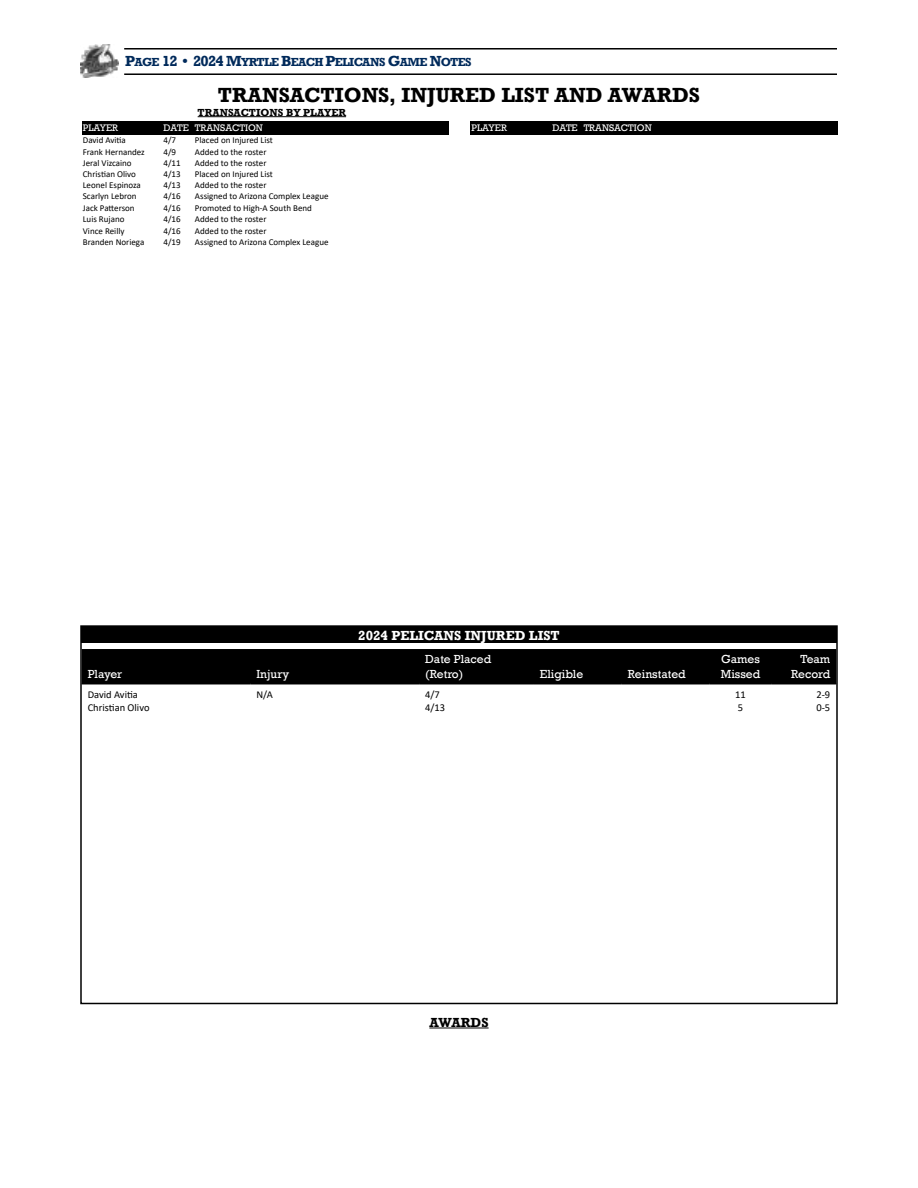
<style>
.page{position:relative;width:918px;height:1188px;background:#fff}
.page>*{position:absolute;margin:0;border:0;box-sizing:border-box;transform-origin:0 0}
.t1{font:700 21px "Rockwell";color:#000}
.t2{font:700 13.5px "Rockwell";color:#fff}
.t3{font:700 13.5px "Rockwell";color:#000}
.t4{font:12px/14.4px "Rockwell";color:#fff}
.t5{font:700 12px "Rockwell";letter-spacing:-.05em;color:#002a5b}
.t6{font:10.5px "Calibri";color:#000}
.t7{font:700 10.5px "Rockwell";color:#000}
.t8{font:9.75px "Rockwell";color:#fff}
.t9{font:9px "Calibri";color:#000}
.s1{font-size:15px}
</style>
<div class="page">
<img style="left:81px;top:44px;width:38px;height:33px">
<hr style="left:124px;top:48px;width:713px;height:2px;background:#000">
<hr style="left:124px;top:73px;width:713px;height:2px;background:#000">
<div style="left:82px;top:121px;width:81px;height:13px;background:#000"></div>
<div style="left:163px;top:121px;width:31px;height:13px;background:#000"></div>
<div style="left:194px;top:121px;width:255px;height:13px;background:#000"></div>
<div style="left:471px;top:121px;width:80px;height:13px;background:#000"></div>
<div style="left:551px;top:121px;width:32px;height:13px;background:#000"></div>
<div style="left:583px;top:121px;width:255px;height:13px;background:#000"></div>
<hr style="left:198px;top:116px;width:148px;height:1px;background:#000">
<hr style="left:429px;top:1028px;width:60px;height:1px;background:#000">
<div style="left:81px;top:627px;width:756px;height:16px;background:#000"></div>
<div style="left:83px;top:649px;width:752px;height:34px;background:#000"></div>
<hr style="left:82px;top:683px;width:168px;height:1px;background:#000">
<hr style="left:250px;top:683px;width:169px;height:1px;background:#000">
<hr style="left:419px;top:683px;width:115px;height:1px;background:#000">
<hr style="left:534px;top:683px;width:88px;height:1px;background:#000">
<hr style="left:622px;top:683px;width:87px;height:1px;background:#000">
<hr style="left:709px;top:683px;width:63px;height:1px;background:#000">
<hr style="left:772px;top:683px;width:64px;height:1px;background:#000">
<div style="left:80px;top:625px;width:758px;height:379px;border:2px solid #000"></div>
<h3 class="t5" style="left:125px;top:55px;width:348px"><span class="s1">P</span>AGE <span class="s1">12 • 2024 M</span>YRTLE <span class="s1">B</span>EACH <span class="s1">P</span>ELICANS <span class="s1">G</span>AME <span class="s1">N</span>OTES</h3>
<h1 class="t1" style="left:218px;top:82px;width:484px">TRANSACTIONS, INJURED LIST AND AWARDS</h1>
<p class="t7" style="left:198px;top:106px;width:150px">TRANSACTIONS BY PLAYER</p>
<p class="t8" style="left:83px;top:122px;width:37px">PLAYER</p>
<p class="t8" style="left:164px;top:122px;width:101px">DATE TRANSACTION</p>
<p class="t9" style="left:83px;top:134px;width:45px">David Avitia</p>
<p class="t9" style="left:164px;top:134px;width:14px">4/7</p>
<p class="t9" style="left:195px;top:134px;width:80px">Placed on Injured List</p>
<p class="t9" style="left:83px;top:145px;width:63px">Frank Hernandez</p>
<p class="t9" style="left:164px;top:145px;width:14px">4/9</p>
<p class="t9" style="left:195px;top:145px;width:73px">Added to the roster</p>
<p class="t9" style="left:83px;top:157px;width:50px">Jeral Vizcaino</p>
<p class="t9" style="left:164px;top:157px;width:19px">4/11</p>
<p class="t9" style="left:195px;top:157px;width:73px">Added to the roster</p>
<p class="t9" style="left:83px;top:168px;width:55px">Christian Olivo</p>
<p class="t9" style="left:164px;top:168px;width:19px">4/13</p>
<p class="t9" style="left:195px;top:168px;width:80px">Placed on Injured List</p>
<p class="t9" style="left:83px;top:179px;width:60px">Leonel Espinoza</p>
<p class="t9" style="left:164px;top:179px;width:19px">4/13</p>
<p class="t9" style="left:195px;top:179px;width:73px">Added to the roster</p>
<p class="t9" style="left:83px;top:190px;width:55px">Scarlyn Lebron</p>
<p class="t9" style="left:164px;top:190px;width:19px">4/16</p>
<p class="t9" style="left:195px;top:190px;width:135px">Assigned to Arizona Complex League</p>
<p class="t9" style="left:83px;top:201px;width:53px">Jack Patterson</p>
<p class="t9" style="left:164px;top:201px;width:19px">4/16</p>
<p class="t9" style="left:195px;top:201px;width:119px">Promoted to High-A South Bend</p>
<p class="t9" style="left:83px;top:213px;width:43px">Luis Rujano</p>
<p class="t9" style="left:164px;top:213px;width:19px">4/16</p>
<p class="t9" style="left:195px;top:213px;width:73px">Added to the roster</p>
<p class="t9" style="left:83px;top:224px;width:43px">Vince Reilly</p>
<p class="t9" style="left:164px;top:224px;width:19px">4/16</p>
<p class="t9" style="left:195px;top:224px;width:73px">Added to the roster</p>
<p class="t9" style="left:83px;top:236px;width:63px">Branden Noriega</p>
<p class="t9" style="left:164px;top:236px;width:19px">4/19</p>
<p class="t9" style="left:195px;top:236px;width:135px">Assigned to Arizona Complex League</p>
<p class="t8" style="left:472px;top:122px;width:37px">PLAYER</p>
<p class="t8" style="left:552px;top:122px;width:101px">DATE TRANSACTION</p>
<h3 class="t4" style="left:88px;top:667px;width:36px">Player</h3>
<h3 class="t4" style="left:256px;top:667px;width:34px">Injury</h3>
<h2 class="t2" style="left:358px;top:627px;width:203px">2024 PELICANS INJURED LIST</h2>
<h3 class="t4" style="left:425px;top:652px;width:67px">Date Placed (Retro)</h3>
<h3 class="t4" style="left:540px;top:667px;width:45px">Eligible</h3>
<h3 class="t4" style="left:628px;top:667px;width:59px">Reinstated</h3>
<h3 class="t4" style="left:721px;top:652px;width:41px">Games<br>Missed</h3>
<h3 class="t4" style="left:791px;top:652px;width:41px;text-align:right">Team<br>Record</h3>
<p class="t6" style="left:88px;top:687px;width:52px">David Avitia</p>
<p class="t6" style="left:256px;top:687px;width:18px">N/A</p>
<p class="t6" style="left:425px;top:687px;width:16px">4/7</p>
<p class="t6" style="left:735px;top:687px;width:12px">11</p>
<p class="t6" style="left:816px;top:687px;width:15px">2-9</p>
<p class="t6" style="left:88px;top:700px;width:63px">Christian Olivo</p>
<p class="t6" style="left:425px;top:700px;width:22px">4/13</p>
<p class="t6" style="left:738px;top:700px;width:7px">5</p>
<p class="t6" style="left:816px;top:700px;width:15px">0-5</p>
<h2 class="t3" style="left:429px;top:1014px;width:61px">AWARDS</h2>
</div>
